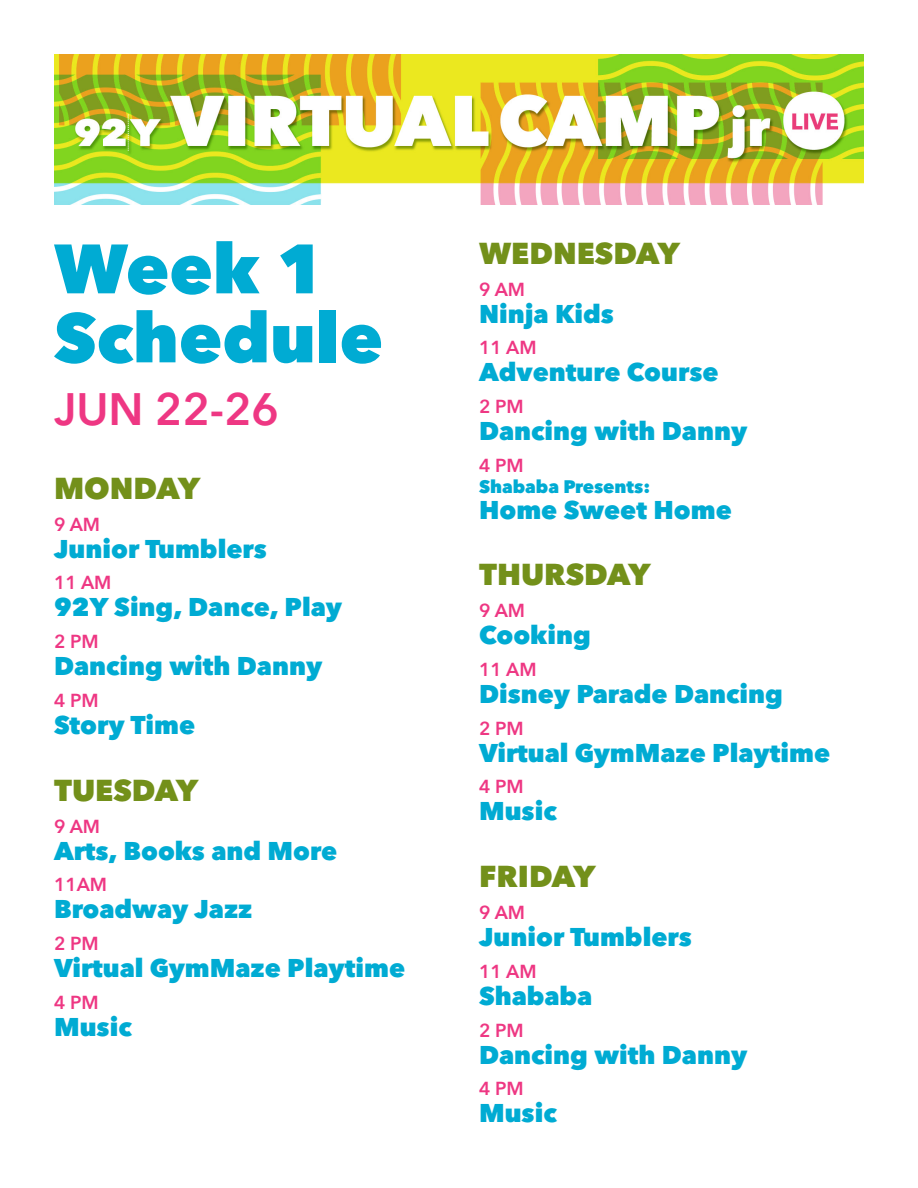
<style>
.page{position:relative;width:918px;height:1188px;background:#fff}
.page>*{position:absolute;margin:0;border:0;box-sizing:border-box;transform-origin:0 0}
.t1{font:800 69px/69px "Avenir Next LT Pro";color:#00abd3}
.t2{font:600 45px "Avenir Next LT Pro";color:#ee3783}
.t3{font:800 30px "Avenir Next LT Pro";color:#73901a}
.t4{font:800 25.5px "Avenir Next LT Pro";color:#00abd3}
.t5{font:600 18.75px "Avenir Next LT Pro";color:#ee3783}
.t6{font:800 18px "Avenir Next LT Pro";color:#00abd3}
</style>
<div class="page">
<img style="left:54px;top:54px;width:810px;height:150px">
<p class="t1" style="left:54px;top:234px;width:330px">Week 1<br>Schedule</p>
<p class="t2" style="left:54px;top:382px;width:227px">JUN 22-26</p>
<p class="t3" style="left:54px;top:470px;width:148px">MONDAY</p>
<p class="t5" style="left:54px;top:513px;width:48px">9 AM</p>
<p class="t4" style="left:54px;top:533px;width:214px">Junior Tumblers</p>
<p class="t5" style="left:54px;top:571px;width:59px">11 AM</p>
<p class="t4" style="left:54px;top:592px;width:290px">92Y Sing, Dance, Play</p>
<p class="t5" style="left:54px;top:630px;width:46px">2 PM</p>
<p class="t4" style="left:54px;top:650px;width:270px">Dancing with Danny</p>
<p class="t5" style="left:54px;top:689px;width:46px">4 PM</p>
<p class="t4" style="left:54px;top:709px;width:143px">Story Time</p>
<p class="t3" style="left:54px;top:772px;width:146px">TUESDAY</p>
<p class="t5" style="left:54px;top:815px;width:48px">9 AM</p>
<p class="t4" style="left:54px;top:835px;width:285px">Arts, Books and More</p>
<p class="t5" style="left:54px;top:873px;width:55px">11AM</p>
<p class="t4" style="left:54px;top:894px;width:200px">Broadway Jazz</p>
<p class="t5" style="left:54px;top:932px;width:46px">2 PM</p>
<p class="t4" style="left:54px;top:952px;width:353px">Virtual GymMaze Playtime</p>
<p class="t5" style="left:54px;top:991px;width:46px">4 PM</p>
<p class="t4" style="left:54px;top:1011px;width:79px">Music</p>
<p class="t3" style="left:479px;top:235px;width:202px">WEDNESDAY</p>
<p class="t5" style="left:479px;top:278px;width:48px">9 AM</p>
<p class="t4" style="left:479px;top:298px;width:136px">Ninja Kids</p>
<p class="t5" style="left:479px;top:336px;width:59px">11 AM</p>
<p class="t4" style="left:479px;top:357px;width:241px">Adventure Course</p>
<p class="t5" style="left:479px;top:395px;width:46px">2 PM</p>
<p class="t4" style="left:479px;top:416px;width:270px">Dancing with Danny</p>
<p class="t5" style="left:479px;top:454px;width:46px">4 PM</p>
<p class="t6" style="left:479px;top:476px;width:173px">Shababa Presents:</p>
<p class="t4" style="left:479px;top:494px;width:254px">Home Sweet Home</p>
<p class="t3" style="left:479px;top:556px;width:173px">THURSDAY</p>
<p class="t5" style="left:479px;top:599px;width:48px">9 AM</p>
<p class="t4" style="left:479px;top:619px;width:113px">Cooking</p>
<p class="t5" style="left:479px;top:658px;width:59px">11 AM</p>
<p class="t4" style="left:479px;top:678px;width:306px">Disney Parade Dancing</p>
<p class="t5" style="left:479px;top:717px;width:46px">2 PM</p>
<p class="t4" style="left:479px;top:737px;width:353px">Virtual GymMaze Playtime</p>
<p class="t5" style="left:479px;top:775px;width:46px">4 PM</p>
<p class="t4" style="left:479px;top:796px;width:79px">Music</p>
<p class="t3" style="left:479px;top:858px;width:118px">FRIDAY</p>
<p class="t5" style="left:479px;top:901px;width:48px">9 AM</p>
<p class="t4" style="left:479px;top:921px;width:214px">Junior Tumblers</p>
<p class="t5" style="left:479px;top:960px;width:59px">11 AM</p>
<p class="t4" style="left:479px;top:980px;width:115px">Shababa</p>
<p class="t5" style="left:479px;top:1019px;width:46px">2 PM</p>
<p class="t4" style="left:479px;top:1039px;width:270px">Dancing with Danny</p>
<p class="t5" style="left:479px;top:1077px;width:46px">4 PM</p>
<p class="t4" style="left:479px;top:1098px;width:79px">Music</p>
</div>
